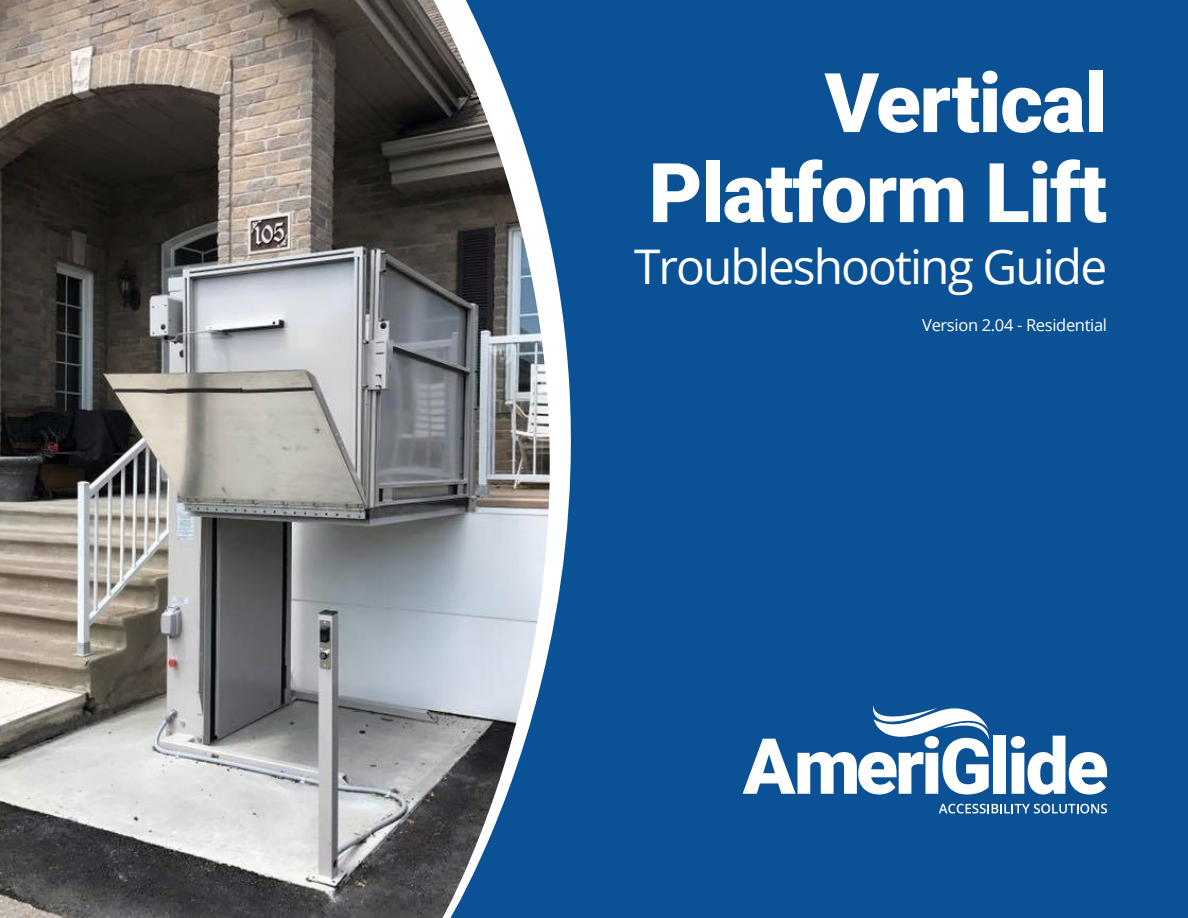
<style>
.page{position:relative;width:1188px;height:918px;background:#fff}
.page>*{position:absolute;margin:0;border:0;box-sizing:border-box;transform-origin:0 0}
.t1{font:900 82.5px "Roboto";letter-spacing:-.015em;color:#fff}
.t2{font:47.85px "Open Sans";letter-spacing:-.04em;color:#fff}
.t3{font:16.5px "Open Sans";letter-spacing:-.02em;color:#fff}
</style>
<div class="page">
<div style="left:720px;top:0;width:468px;height:918px;background:#0b5196"></div>
<div style="left:993px;top:736px;width:13px;height:58px;background:#fff"></div>
<svg style="left:1011px;top:736px;width:96px;height:59px"></svg>
<svg style="left:743px;top:705px;width:246px;height:90px"></svg>
<svg style="left:939px;top:804px;width:168px;height:9px"></svg>
<img style="left:0;top:0;width:427px;height:918px">
<svg style="left:427px;top:0;width:16px;height:918px;background:#6c6d70"></svg>
<svg style="left:443px;top:0;width:277px;height:918px;background:#3b6b9a"></svg>
<p class="t1" style="left:825px;top:45px;width:284px">Vertical</p>
<p class="t1" style="left:649px;top:135px;width:460px">Platform Lift</p>
<p class="t2" style="left:634px;top:233px;width:475px">Troubleshooting Guide</p>
<p class="t3" style="left:922px;top:314px;width:186px">Version 2.04 - Residential</p>
</div>
